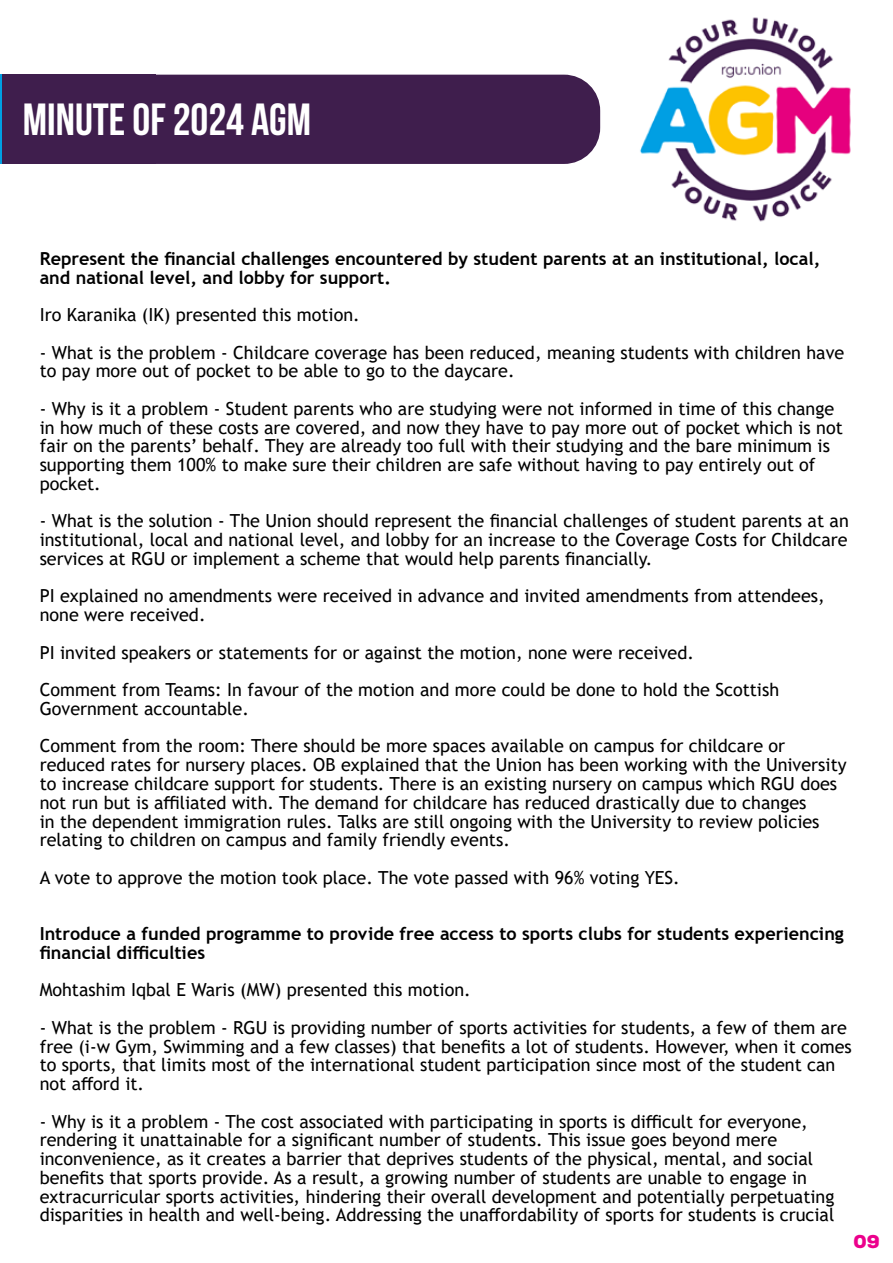
<style>
.page{position:relative;width:893px;height:1263px;background:#fff}
.page>*{position:absolute;margin:0;border:0;box-sizing:border-box;transform-origin:0 0}
.t1{font:700 45px "Bebas Neue";color:#fff}
.t2{font:18px/18.8px "Trebuchet MS";color:#000}
.t3{font:700 18px/18.8px "Trebuchet MS";color:#000}
.t4{font:900 18px "Nexa Rust Sans";color:#ec008c}
</style>
<div class="page">
<hr style="left:0;top:75px;width:2px;height:89px;background:#009fe3">
<img style="left:640px;top:17px;width:211px;height:205px">
<div style="left:2px;top:75px;width:42px;height:89px;background:#3f1e4d"></div>
<div style="left:14px;top:75px;width:586px;height:89px;background:#3f1e4d;border-radius:36px"></div>
<h1 class="t1" style="left:23px;top:95px;width:290px">MINUTE OF 2024 AGM</h1>
<p class="t3" style="left:40px;top:249px;width:782px">Represent the financial challenges encountered by student parents at an institutional, local, and national level, and lobby for support.</p>
<p class="t2" style="left:40px;top:305px;width:322px">Iro Karanika (IK) presented this motion.</p>
<p class="t2" style="left:40px;top:343px;width:806px">- What is the problem - Childcare coverage has been reduced, meaning students with children have to pay more out of pocket to be able to go to the daycare.</p>
<p class="t2" style="left:40px;top:399px;width:805px">- Why is it a problem - Student parents who are studying were not informed in time of this change in how much of these costs are covered, and now they have to pay more out of pocket which is not fair on the parents’ behalf. They are already too full with their studying and the bare minimum is supporting them 100% to make sure their children are safe without having to pay entirely out of pocket.</p>
<p class="t2" style="left:40px;top:512px;width:811px;text-align:justify">- What is the solution - The Union should represent the financial challenges of student parents at an institutional, local and national level, and lobby for an increase to the Coverage Costs for Childcare services at RGU or implement a scheme that would help parents financially.</p>
<p class="t2" style="left:40px;top:587px;width:786px">PI explained no amendments were received in advance and invited amendments from attendees, none were received.</p>
<p class="t2" style="left:40px;top:633px;width:741px;line-height:37.5px">PI invited speakers or statements for or against the motion, none were received.<br>Comment from Teams: In favour of the motion and more could be done to hold the Scottish</p>
<p class="t2" style="left:40px;top:690px;width:747px;line-height:37.5px">Government accountable.<br>Comment from the room: There should be more spaces available on campus for childcare or</p>
<p class="t2" style="left:40px;top:755px;width:808px">reduced rates for nursery places. OB explained that the Union has been working with the University to increase childcare support for students. There is an existing nursery on campus which RGU does not run but is affiliated with. The demand for childcare has reduced drastically due to changes<br>in the dependent immigration rules. Talks are still ongoing with the University to review policies relating to children on campus and family friendly events.</p>
<p class="t2" style="left:40px;top:868px;width:642px">A vote to approve the motion took place. The vote passed with 96% voting YES.</p>
<p class="t3" style="left:40px;top:924px;width:806px">Introduce a funded programme to provide free access to sports clubs for students experiencing financial difficulties</p>
<p class="t2" style="left:40px;top:980px;width:433px">Mohtashim Iqbal E Waris (MW) presented this motion.</p>
<p class="t2" style="left:40px;top:1018px;width:814px">- What is the problem - RGU is providing number of sports activities for students, a few of them are free (i-w Gym, Swimming and a few classes) that benefits a lot of students. However, when it comes to sports, that limits most of the international student participation since most of the student can not afford it.</p>
<p class="t2" style="left:40px;top:1112px;width:796px">- Why is it a problem - The cost associated with participating in sports is difficult for everyone, rendering it unattainable for a significant number of students. This issue goes beyond mere inconvenience, as it creates a barrier that deprives students of the physical, mental, and social benefits that sports provide. As a result, a growing number of students are unable to engage in extracurricular sports activities, hindering their overall development and potentially perpetuating disparities in health and well-being. Addressing the unaffordability of sports for students is crucial</p>
<p class="t4" style="left:854px;top:1229px;width:28px">09</p>
</div>
